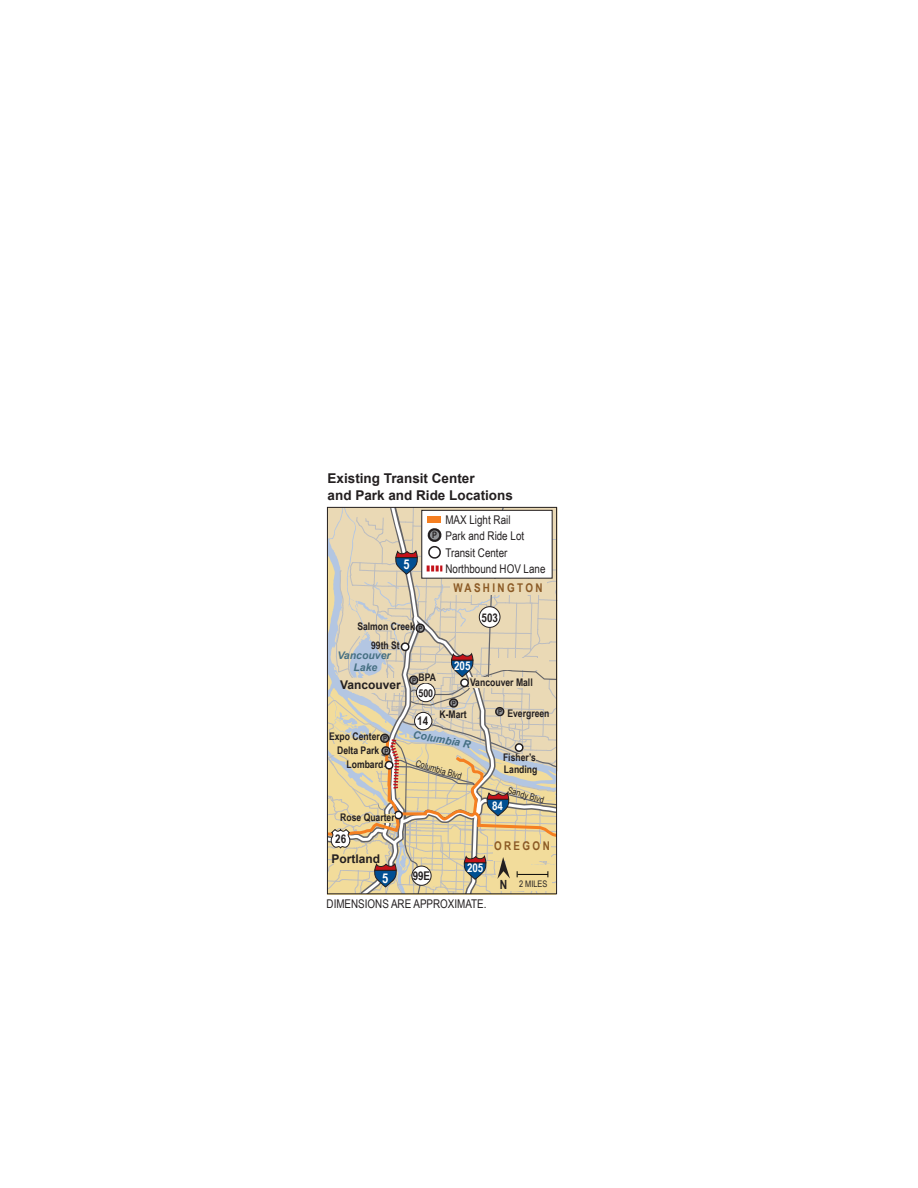
<style>
.page{position:relative;width:918px;height:1188px;background:#fff}
.page>*{position:absolute;margin:0;border:0;box-sizing:border-box;transform-origin:0 0}
.t1{font:700 13.5px/16.2px "Arial";color:#231f20}
.t2{font:700 13.5px "Arial Narrow";color:#fff}
.t3{font:700 12.6px "Arial Narrow";color:#231f20}
.t4{font:12px/16.2px "Arial Narrow";color:#231f20}
.t5{font:700 12px "Arial";color:#231f20}
.t6{font:700 12px "Arial Narrow";letter-spacing:.2em;color:#8b5a25}
.t7{font:700 12px "Arial Narrow";color:#231f20}
.t8{font:700 12px "Arial Narrow";color:#fff}
.t9{font:700 10.8px "Arial Narrow";color:#231f20}
.t10{font:700 10.5px/14.2px "Arial Narrow";color:#231f20}
.t11{font:italic 700 10.5px/12.6px "Arial";color:#456f82;text-align:center}
.t12{font:9px "Arial Narrow";color:#231f20}
.t13{font:700 7.35px/12.5px "Arial Narrow";color:#231f20}
.s1{font-weight:700;font-size:9px}
</style>
<div class="page">
<svg style="left:326px;top:507px;width:232px;height:388px;background:#dbcfb3"></svg>
<div style="left:327px;top:507px;width:230px;height:387px;border:1px solid #231f20"></div>
<p class="t1" style="left:328px;top:471px;width:187px">Existing Transit Center<br>and Park and Ride Locations</p>
<p class="t2" style="left:403px;top:554px;width:8px">5</p>
<p class="t10" style="left:357px;top:619px;width:59px">Salmon Creek</p>
<p class="t13" style="left:419px;top:622px;width:6px">P</p>
<p class="t4" style="left:432px;top:511px;width:93px;line-height:15.6px;text-align:center">MAX Light Rail<br><span class="s1">P</span> Park and Ride Lot</p>
<p class="t4" style="left:445px;top:544px;width:102px">Transit Center<br>Northbound HOV Lane</p>
<p class="t6" style="left:453px;top:578px;width:91px">WASHINGTON</p>
<p class="t7" style="left:482px;top:608px;width:18px">503</p>
<p class="t10" style="left:371px;top:638px;width:30px">99th St</p>
<p class="t11" style="left:337px;top:649px;width:55px">Vancouver<br>Lake</p>
<p class="t5" style="left:340px;top:677px;width:62px">Vancouver</p>
<p class="t10" style="left:329px;top:728px;width:52px">Expo Center</p>
<p class="t13" style="left:383px;top:732px;width:7px">P<br>P</p>
<p class="t10" style="left:347px;top:743px;width:38px;text-indent:-9px">Delta Park<br>Lombard</p>
<p class="t10" style="left:340px;top:810px;width:56px">Rose Quarter</p>
<p class="t7" style="left:335px;top:830px;width:12px">26</p>
<p class="t5" style="left:331px;top:851px;width:50px">Portland</p>
<p class="t2" style="left:382px;top:868px;width:8px">5</p>
<p class="t10" style="left:419px;top:669px;width:19px">BPA</p>
<p class="t13" style="left:412px;top:674px;width:6px">P</p>
<p class="t9" style="left:418px;top:685px;width:16px">500</p>
<p class="t8" style="left:454px;top:657px;width:18px">205</p>
<p class="t13" style="left:452px;top:697px;width:6px">P</p>
<p class="t10" style="left:470px;top:675px;width:64px">Vancouver Mall</p>
<p class="t7" style="left:417px;top:712px;width:12px">14</p>
<p class="t10" style="left:440px;top:707px;width:29px">K-Mart</p>
<p class="t11" style="left:414px;top:729px;width:60px;rotate:10deg">Columbia R</p>
<p class="t12" style="left:418px;top:757px;width:49px;rotate:16deg">Columbia Blvd</p>
<p class="t13" style="left:498px;top:705px;width:6px">P</p>
<p class="t10" style="left:507px;top:705px;width:44px">Evergreen</p>
<p class="t10" style="left:503px;top:750px;width:36px;line-height:12.6px">Fisher’s<br>Landing</p>
<p class="t12" style="left:510px;top:784px;width:39px;rotate:16deg">Sandy Blvd</p>
<p class="t8" style="left:492px;top:796px;width:12px">84</p>
<p class="t7" style="left:413px;top:867px;width:19px">99E</p>
<p class="t8" style="left:467px;top:859px;width:18px">205</p>
<p class="t6" style="left:494px;top:837px;width:57px">OREGON</p>
<p class="t3" style="left:500px;top:876px;width:9px">N</p>
<p class="t12" style="left:519px;top:877px;width:30px">2 MILES</p>
<p class="t4" style="left:327px;top:895px;width:162px">DIMENSIONS ARE APPROXIMATE.</p>
</div>
